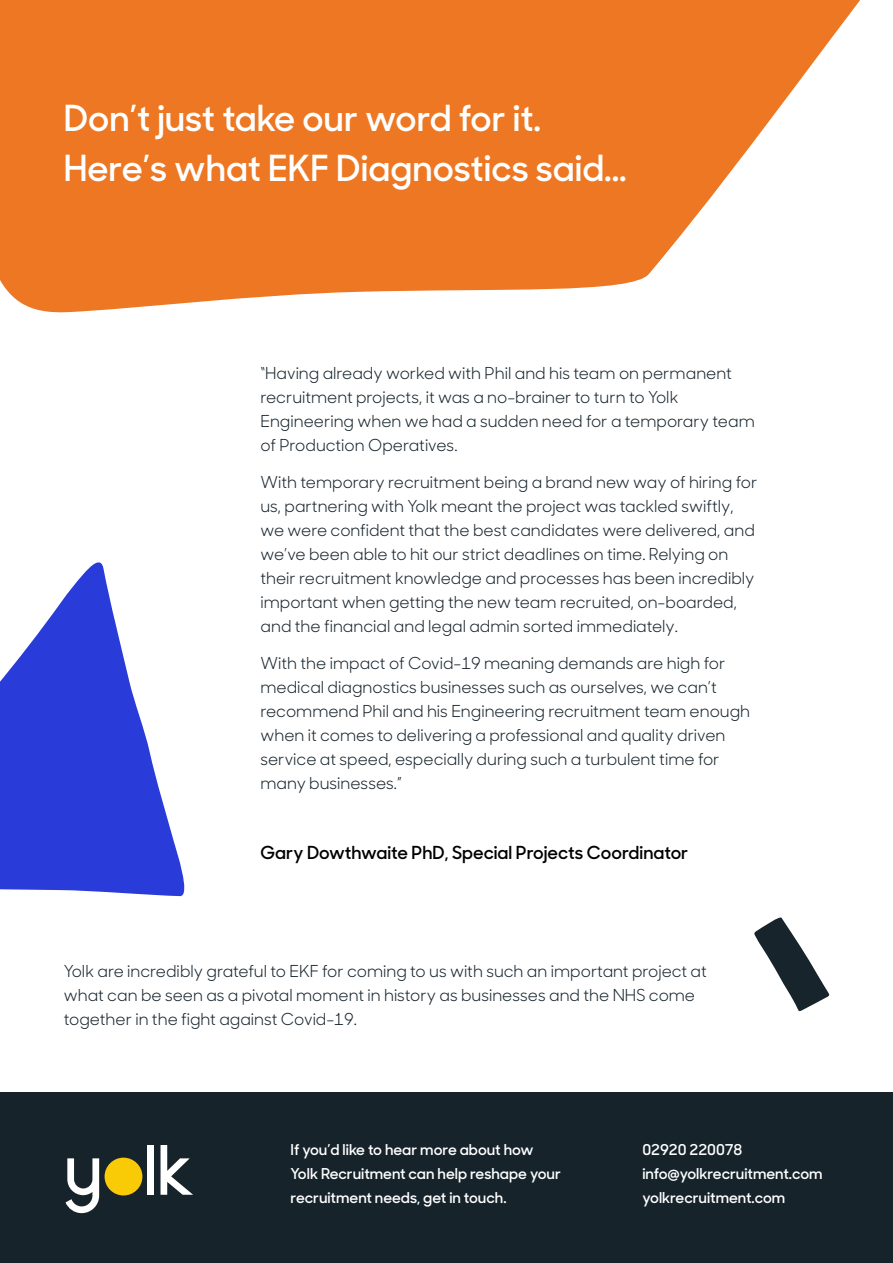
<style>
.page{position:relative;width:893px;height:1263px;background:#fff}
.page>*{position:absolute;margin:0;border:0;box-sizing:border-box;transform-origin:0 0}
.t1{font:600 36px/49.5px "Sharp Sans Display No 1";color:#fff}
.t2{font:600 18px "Sharp Sans Display No 1";color:#000}
.t3{font:16.5px/24px "Sharp Sans Display No 1";color:#16232b}
.t4{font:600 15px/24px "Sharp Sans Display No 1";color:#fff}
</style>
<div class="page">
<svg style="left:0;top:0;width:860px;height:313px;fill:#ed7722"></svg>
<div style="left:0;top:1093px;width:893px;height:170px;background:#16232b"></div>
<svg style="left:66px;top:1158px;width:33px;height:55px"></svg>
<svg style="left:161px;top:1145px;width:32px;height:50px"></svg>
<div style="left:148px;top:1145px;width:6px;height:50px;background:#fff"></div>
<div style="left:105px;top:1157px;width:37px;height:38px;background:#f9ca06;border-radius:50%"></div>
<svg style="left:0;top:562px;width:185px;height:334px;fill:#293bd9"></svg>
<svg style="left:754px;top:917px;width:76px;height:95px"></svg>
<h1 class="t1" style="left:64px;top:91px;width:565px">Don’t just take our word for it.<br>Here’s what EKF Diagnostics said...</h1>
<p class="t3" style="left:260px;top:360px;width:496px">“Having already worked with Phil and his team on permanent recruitment projects, it was a no-brainer to turn to Yolk Engineering when we had a sudden need for a temporary team of Production Operatives.</p>
<p class="t3" style="left:260px;top:469px;width:498px">With temporary recruitment being a brand new way of hiring for us, partnering with Yolk meant the project was tackled swiftly, we were confident that the best candidates were delivered, and we’ve been able to hit our strict deadlines on time. Relying on their recruitment knowledge and processes has been incredibly important when getting the new team recruited, on-boarded, and the financial and legal admin sorted immediately.</p>
<p class="t3" style="left:260px;top:650px;width:491px">With the impact of Covid-19 meaning demands are high for medical diagnostics businesses such as ourselves, we can’t recommend Phil and his Engineering recruitment team enough when it comes to delivering a professional and quality driven service at speed, especially during such a turbulent time for many businesses.”</p>
<p class="t2" style="left:260px;top:839px;width:429px">Gary Dowthwaite PhD, Special Projects Coordinator</p>
<p class="t3" style="left:64px;top:957px;width:645px">Yolk are incredibly grateful to EKF for coming to us with such an important project at what can be seen as a pivotal moment in history as businesses and the NHS come together in the fight against Covid-19.</p>
<p class="t4" style="left:291px;top:1137px;width:272px">If you’d like to hear more about how<br>Yolk Recruitment can help reshape your recruitment needs, get in touch.</p>
<p class="t4" style="left:642px;top:1137px;width:182px">02920 220078 info@yolkrecruitment.com yolkrecruitment.com</p>
</div>
